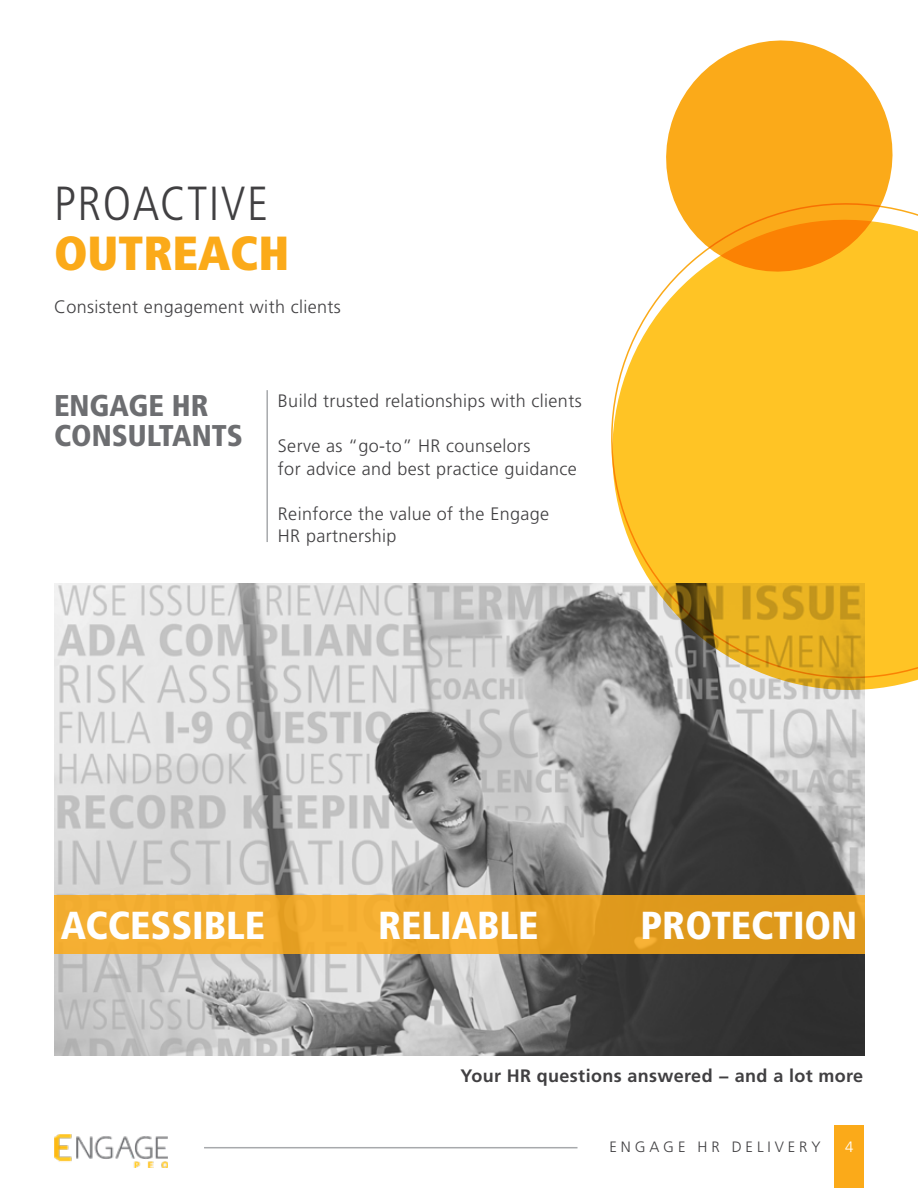
<style>
.page{position:relative;width:918px;height:1188px;background:#fff}
.page>*{position:absolute;margin:0;border:0;box-sizing:border-box;transform-origin:0 0}
.t1{font:300 condensed 47.85px "Frutiger LT Std";letter-spacing:.03em;color:#414042}
.t2{font:900 condensed 47.85px "Frutiger LT Std";color:#fbaa19}
.t3{font:900 condensed 39px "Frutiger LT Std";color:#fff}
.t4{font:900 condensed 30px/30px "Frutiger LT Std";color:#6d6e71}
.t5{font:300 18px/22.5px "Frutiger LT Std";letter-spacing:.02em;color:#414042}
.t6{font:700 18px "Frutiger LT Std";letter-spacing:.02em;color:#414042}
.t7{font:300 15px "Frutiger LT Std";letter-spacing:.26em;color:#414042}
.t8{font:300 15px "Frutiger LT Std";color:#fff}
</style>
<div class="page">
<img style="left:54px;top:583px;width:810px;height:473px">
<hr style="left:204px;top:1147px;width:374px;height:1px;background:#a7a9ac">
<div style="left:835px;top:1125px;width:29px;height:63px;background:#fbaa19"></div>
<hr style="left:266px;top:390px;width:2px;height:152px;background:#a7a9ac">
<img style="left:54px;top:1134px;width:113px;height:34px">
<div style="left:54px;top:895px;width:810px;height:59px;background:linear-gradient(to right,#f9b437,#dc971a)"></div>
<svg style="left:666px;top:40px;width:227px;height:134px;fill:#fbaa19"></svg>
<svg style="left:583px;top:174px;width:308px;height:533px"></svg>
<svg style="left:585px;top:192px;width:333px;height:526px;background:#efc252"></svg>
<h1 class="t1" style="left:54px;top:176px;width:216px">PROACTIVE</h1>
<h1 class="t2" style="left:54px;top:224px;width:237px">OUTREACH</h1>
<p class="t5" style="left:54px;top:296px;width:288px">Consistent engagement with clients</p>
<h3 class="t4" style="left:54px;top:391px;width:190px">ENGAGE HR<br>CONSULTANTS</h3>
<p class="t5" style="left:278px;top:390px;width:305px">Build trusted relationships with clients</p>
<p class="t5" style="left:278px;top:435px;width:300px">Serve as “go-to” HR counselors<br>for advice and best practice guidance</p>
<p class="t5" style="left:278px;top:502px;width:273px">Reinforce the value of the Engage<br>HR partnership</p>
<h2 class="t3" style="left:61px;top:902px;width:206px">ACCESSIBLE</h2>
<h2 class="t3" style="left:378px;top:902px;width:162px">RELIABLE</h2>
<h2 class="t3" style="left:641px;top:902px;width:218px">PROTECTION</h2>
<p class="t6" style="left:461px;top:1065px;width:404px">Your HR questions answered − and a lot more</p>
<p class="t7" style="left:609px;top:1138px;width:213px">ENGAGE HR DELIVERY</p>
<p class="t8" style="left:845px;top:1138px;width:10px">4</p>
</div>
